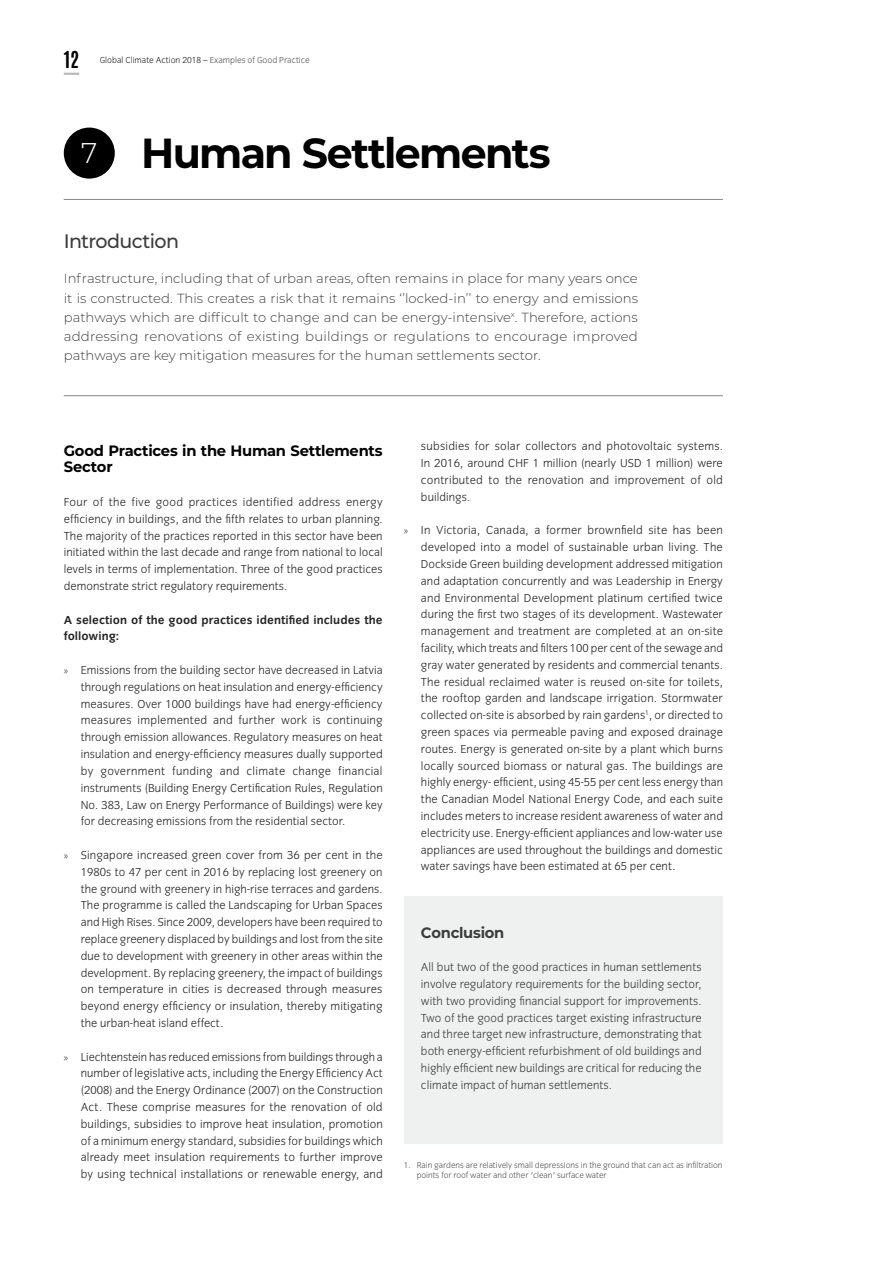
<style>
.page{position:relative;width:893px;height:1263px;background:#fff}
.page>*{position:absolute;margin:0;border:0;box-sizing:border-box;transform-origin:0 0}
.t1{font:700 42px "Montserrat";letter-spacing:-.04em;color:#000}
.t2{font:300 28.5px "Montserrat";color:#fff}
.t3{font:500 19.5px "Montserrat";letter-spacing:-.035em;color:#3c3c3b}
.t4{font:700 15px/16.8px "Montserrat";letter-spacing:-.015em;color:#000}
.t5{font:700 15px "Montserrat";letter-spacing:-.015em;color:#3c3c3b}
.t6{font:300 13.2px/19px "Montserrat";color:#3c3c3b;text-align:justify}
.t7{font:300 12px/16.8px "Congress Sans";letter-spacing:.005em;color:#262625;text-align:justify}
.t8{font:300 12px/16.8px "Congress Sans";letter-spacing:.005em;color:#3c3c3b;text-align:justify}
.t9{font:700 12px/16.8px "Congress Sans";letter-spacing:.005em;color:#262625}
.t10{font:300 9px "Congress Sans";color:#262625}
.t11{font:300 8.7px/10.5px "Congress Sans";color:#565656}
.s1{font-family:"Antonio";font-weight:700;font-size:19.5px;color:#000}
.s2{color:#565656}
.s3{font-family:"Myriad Pro";font-weight:400;font-size:10.5px;color:#565656}
</style>
<div class="page">
<svg style="left:64px;top:73px;width:15px;height:2px"></svg>
<div style="left:404px;top:896px;width:319px;height:248px;background:#eff0f0"></div>
<hr style="left:64px;top:395px;width:659px;height:1px;background:#858585">
<div style="left:64px;top:128px;width:51px;height:51px;background:#000;border-radius:50%"></div>
<hr style="left:64px;top:199px;width:659px;height:1px;background:#858585">
<p class="t10" style="left:64px;top:55px;width:247px"><span class="s1">12</span> Global Climate Action 2018 – <span class="s2">Examples of Good Practice</span></p>
<h2 class="t2" style="left:81px;top:134px;width:18px">7</h2>
<h1 class="t1" style="left:141px;top:123px;width:411px">Human Settlements</h1>
<h3 class="t3" style="left:64px;top:227px;width:117px">Introduction</h3>
<p class="t6" style="left:64px;top:269px;width:576px">Infrastructure, including that of urban areas, often remains in place for many years once it is constructed. This creates a risk that it remains ‘’locked-in’’ to energy and emissions pathways which are difficult to change and can be energy-intensive<sup>x</sup>. Therefore, actions addressing renovations of existing buildings or regulations to encourage improved pathways are key mitigation measures for the human settlements sector.</p>
<p class="t4" style="left:64px;top:441px;width:320px">Good Practices in the Human Settlements<br>Sector</p>
<p class="t7" style="left:64px;top:494px;width:321px">Four of the five good practices identified address energy efficiency in buildings, and the fifth relates to urban planning.<br>The majority of the practices reported in this sector have been initiated within the last decade and range from national to local levels in terms of implementation. Three of the good practices demonstrate strict regulatory requirements.</p>
<p class="t9" style="left:64px;top:611px;width:320px">A selection of the good practices identified includes the following:</p>
<p class="t7" style="left:81px;top:662px;width:303px;text-indent:-17px"><span class="s3">»</span> Emissions from the building sector have decreased in Latvia through regulations on heat insulation and energy-efficiency measures. Over 1000 buildings have had energy-efficiency measures implemented and further work is continuing through emission allowances. Regulatory measures on heat insulation and energy-efficiency measures dually supported by government funding and climate change financial instruments (Building Energy Certification Rules, Regulation No. 383, Law on Energy Performance of Buildings) were key for decreasing emissions from the residential sector.</p>
<p class="t7" style="left:81px;top:847px;width:304px;text-indent:-17px"><span class="s3">»</span> Singapore increased green cover from 36 per cent in the 1980s to 47 per cent in 2016 by replacing lost greenery on the ground with greenery in high-rise terraces and gardens.<br>The programme is called the Landscaping for Urban Spaces and High Rises. Since 2009, developers have been required to replace greenery displaced by buildings and lost from the site due to development with greenery in other areas within the development. By replacing greenery, the impact of buildings on temperature in cities is decreased through measures beyond energy efficiency or insulation, thereby mitigating the urban-heat island effect.</p>
<p class="t7" style="left:81px;top:1048px;width:304px;text-indent:-17px"><span class="s3">»</span> Liechtenstein has reduced emissions from buildings through a number of legislative acts, including the Energy Efficiency Act (2008) and the Energy Ordinance (2007) on the Construction Act. These comprise measures for the renovation of old buildings, subsidies to improve heat insulation, promotion of a minimum energy standard, subsidies for buildings which already meet insulation requirements to further improve by using technical installations or renewable energy, and</p>
<p class="t7" style="left:421px;top:438px;width:304px">subsidies for solar collectors and photovoltaic systems.<br>In 2016, around CHF 1 million (nearly USD 1 million) were contributed to the renovation and improvement of old buildings.</p>
<p class="t7" style="left:421px;top:522px;width:304px;text-indent:-17px"><span class="s3">»</span> In Victoria, Canada, a former brownfield site has been developed into a model of sustainable urban living. The Dockside Green building development addressed mitigation and adaptation concurrently and was Leadership in Energy and Environmental Development platinum certified twice during the first two stages of its development. Wastewater management and treatment are completed at an on-site facility, which treats and filters 100 per cent of the sewage and gray water generated by residents and commercial tenants.<br>The residual reclaimed water is reused on-site for toilets, the rooftop garden and landscape irrigation. Stormwater collected on-site is absorbed by rain gardens<sup>1</sup>, or directed to green spaces via permeable paving and exposed drainage routes. Energy is generated on-site by a plant which burns locally sourced biomass or natural gas. The buildings are highly energy- efficient, using 45-55 per cent less energy than the Canadian Model National Energy Code, and each suite includes meters to increase resident awareness of water and electricity use. Energy-efficient appliances and low-water use appliances are used throughout the buildings and domestic water savings have been estimated at 65 per cent.</p>
<p class="t5" style="left:421px;top:921px;width:85px">Conclusion</p>
<p class="t8" style="left:421px;top:959px;width:282px">All but two of the good practices in human settlements involve regulatory requirements for the building sector, with two providing financial support for improvements.<br>Two of the good practices target existing infrastructure and three target new infrastructure, demonstrating that both energy-efficient refurbishment of old buildings and highly efficient new buildings are critical for reducing the climate impact of human settlements.</p>
<p class="t11" style="left:417px;top:1159px;width:307px;text-indent:-13px">1. Rain gardens are relatively small depressions in the ground that can act as infiltration points for roof water and other 'clean' surface water</p>
</div>
